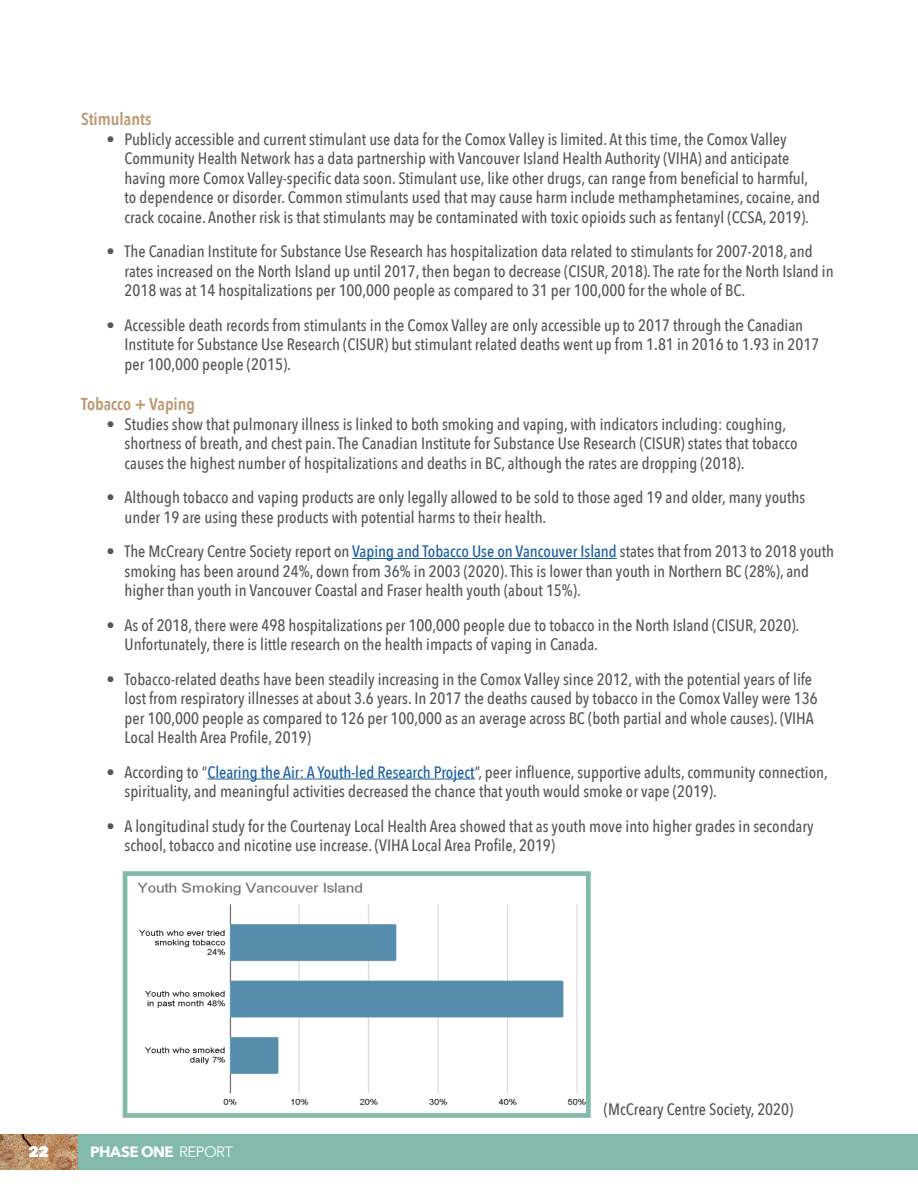
<style>
.page{position:relative;width:918px;height:1188px;background:#fff}
.page>*{position:absolute;margin:0;border:0;box-sizing:border-box;transform-origin:0 0}
.t1{font:600 17.25px "Avenir Next Condensed";color:#bc9870}
.t2{font:500 16.5px/19.5px "Avenir Next Condensed";color:#54565a}
.t3{font:700 15px "Avenir Next";letter-spacing:-.04em;color:#fff}
.t4{font:800 15px "Avenir Next";color:#fff}
.s1{color:#175d9e}
.s2{font-weight:400}
</style>
<div class="page">
<div style="left:0;top:1134px;width:918px;height:36px;background:#84baab"></div>
<img style="left:0;top:1134px;width:78px;height:36px">
<hr style="left:352px;top:558px;width:265px;height:1px;background:#175d9e">
<hr style="left:207px;top:779px;width:268px;height:1px;background:#175d9e">
<img style="left:137px;top:882px;width:448px;height:223px">
<div style="left:123px;top:871px;width:468px;height:247px;border:5px solid #84baab"></div>
<p class="t1" style="left:81px;top:104px;width:72px">Stimulants</p>
<p class="t2" style="left:125px;top:129px;width:697px;text-indent:-18px">• Publicly accessible and current stimulant use data for the Comox Valley is limited. At this time, the Comox Valley Community Health Network has a data partnership with Vancouver Island Health Authority (VIHA) and anticipate having more Comox Valley-specific data soon. Stimulant use, like other drugs, can range from beneficial to harmful, to dependence or disorder. Common stimulants used that may cause harm include methamphetamines, cocaine, and crack cocaine. Another risk is that stimulants may be contaminated with toxic opioids such as fentanyl (CCSA, 2019).</p>
<p class="t2" style="left:125px;top:242px;width:711px;text-indent:-18px">• The Canadian Institute for Substance Use Research has hospitalization data related to stimulants for 2007-2018, and rates increased on the North Island up until 2017, then began to decrease (CISUR, 2018). The rate for the North Island in<br>2018 was at 14 hospitalizations per 100,000 people as compared to 31 per 100,000 for the whole of BC.</p>
<p class="t2" style="left:125px;top:315px;width:696px;text-indent:-18px">• Accessible death records from stimulants in the Comox Valley are only accessible up to 2017 through the Canadian<br>Institute for Substance Use Research (CISUR) but stimulant related deaths went up from 1.81 in 2016 to 1.93 in 2017 per 100,000 people (2015).</p>
<p class="t1" style="left:81px;top:389px;width:116px">Tobacco + Vaping</p>
<p class="t2" style="left:125px;top:414px;width:675px;text-indent:-18px">• Studies show that pulmonary illness is linked to both smoking and vaping, with indicators including: coughing, shortness of breath, and chest pain. The Canadian Institute for Substance Use Research (CISUR) states that tobacco causes the highest number of hospitalizations and deaths in BC, although the rates are dropping (2018).</p>
<p class="t2" style="left:125px;top:488px;width:682px;text-indent:-18px">• Although tobacco and vaping products are only legally allowed to be sold to those aged 19 and older, many youths under 19 are using these products with potential harms to their health.</p>
<p class="t2" style="left:125px;top:542px;width:711px;text-indent:-18px">• The McCreary Centre Society report on <span class="s1">Vaping and Tobacco Use on Vancouver Island</span> states that from 2013 to 2018 youth smoking has been around 24%, down from 36% in 2003 (2020). This is lower than youth in Northern BC (28%), and higher than youth in Vancouver Coastal and Fraser health youth (about 15%).</p>
<p class="t2" style="left:125px;top:615px;width:676px;text-indent:-18px">• As of 2018, there were 498 hospitalizations per 100,000 people due to tobacco in the North Island (CISUR, 2020).<br>Unfortunately, there is little research on the health impacts of vaping in Canada.</p>
<p class="t2" style="left:125px;top:669px;width:695px;text-indent:-18px">• Tobacco-related deaths have been steadily increasing in the Comox Valley since 2012, with the potential years of life lost from respiratory illnesses at about 3.6 years. In 2017 the deaths caused by tobacco in the Comox Valley were 136 per 100,000 people as compared to 126 per 100,000 as an average across BC (both partial and whole causes). (VIHA Local Health Area Profile, 2019)</p>
<p class="t2" style="left:125px;top:762px;width:705px;text-indent:-18px">• According to “<span class="s1">Clearing the Air: A Youth-led Research Project</span>”, peer influence, supportive adults, community connection, spirituality, and meaningful activities decreased the chance that youth would smoke or vape (2019).</p>
<p class="t2" style="left:125px;top:816px;width:691px;text-indent:-18px">• A longitudinal study for the Courtenay Local Health Area showed that as youth move into higher grades in secondary school, tobacco and nicotine use increase. (VIHA Local Area Profile, 2019)</p>
<p class="t4" style="left:29px;top:1142px;width:22px">22</p>
<p class="t3" style="left:90px;top:1139px;width:144px">PHASE ONE <span class="s2">REPORT</span></p>
<p class="t2" style="left:604px;top:1099px;width:191px">(McCreary Centre Society, 2020)</p>
</div>
